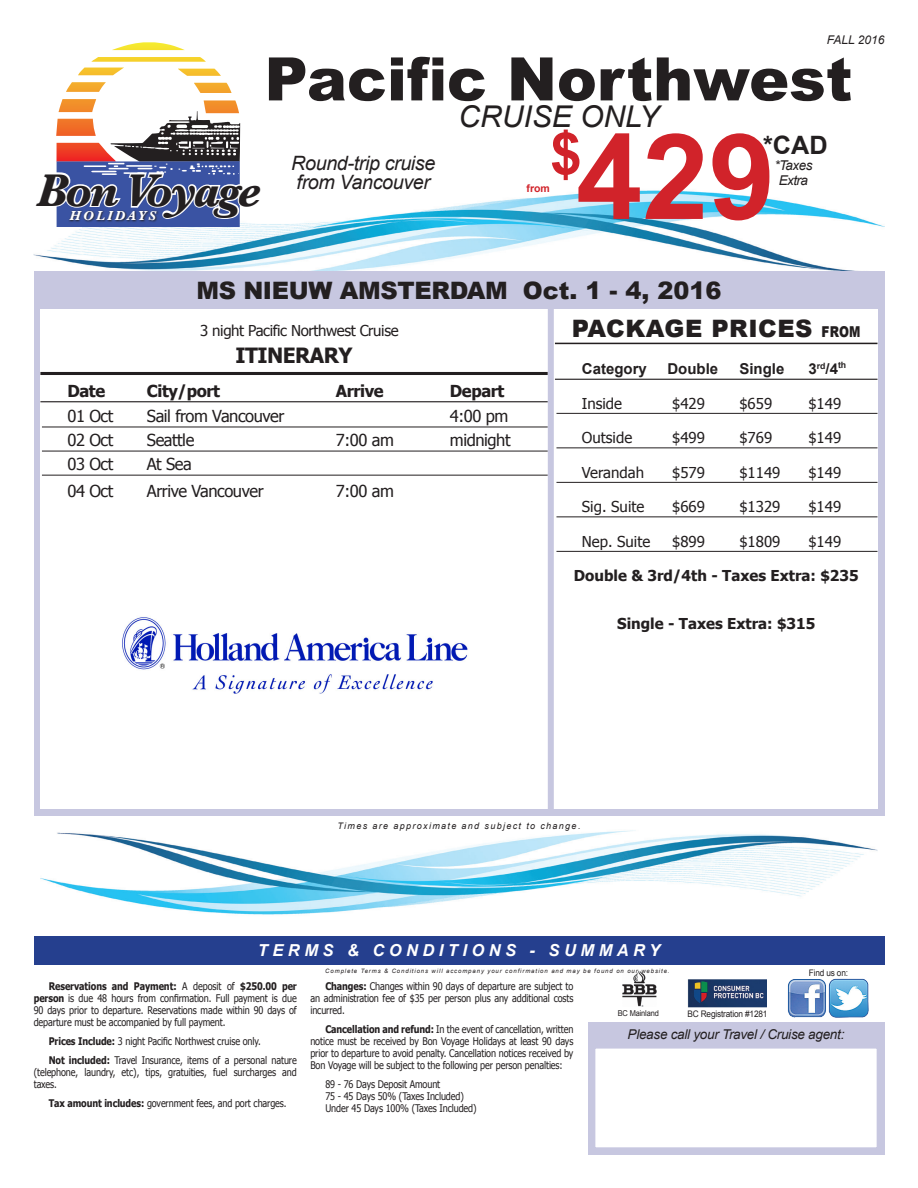
<style>
.page{position:relative;width:918px;height:1188px;background:#fff}
.page>*{position:absolute;margin:0;border:0;box-sizing:border-box;transform-origin:0 0}
.t1{font:700 119.1px "Arial";color:#d1232a}
.t2{font:900 60px "Arial";color:#231f20}
.t3{font:italic 700 48px "Baskerville";letter-spacing:-.06em;color:#231f20}
.t4{font:italic 30px "Arial";color:#231f20}
.t5{font:700 25.35px "Arial";color:#231f20}
.t6{font:900 24px "Arial";color:#231f20}
.t7{font:900 24px "Arial";letter-spacing:.02em;color:#231f20}
.t8{font:700 21px "Tahoma";letter-spacing:-.025em;color:#231f20}
.t9{font:italic 19.8px/19.2px "Arial";letter-spacing:-.02em;color:#231f20}
.t10{font:16.5px "Tahoma";letter-spacing:-.025em;color:#231f20}
.t11{font:700 16.5px "Tahoma";letter-spacing:-.025em;color:#231f20}
.t12{font:italic 700 16.5px "Arial";letter-spacing:.27em;color:#fff}
.t13{font:15px "Tahoma";color:#231f20}
.t14{font:700 15px "Tahoma";color:#231f20}
.t15{font:15px "Tahoma";letter-spacing:-.025em;color:#231f20}
.t16{font:700 15px "Arial";color:#231f20}
.t17{font:italic 700 13.65px "Baskerville";letter-spacing:.17em;color:#fff}
.t18{font:italic 13.5px "Arial";letter-spacing:-.02em;color:#231f20}
.t19{font:italic 12px "Arial";color:#231f20}
.t20{font:10.5px/12px "Tahoma";letter-spacing:-.01em;color:#231f20;text-align:justify;scale:.86 1}
.t21{font:700 10.5px "Arial";color:#d1232a}
.t22{font:italic 9px "Arial";letter-spacing:.15em;color:#231f20}
.t23{font:9px "Arial";letter-spacing:-.02em;color:#231f20;scale:.92 1}
.t24{font:700 8.7px "Arial";color:#231f20}
.t25{font:8.1px "Arial";letter-spacing:-.02em;color:#231f20;scale:.92 1}
.t26{font:italic 6px "Arial";letter-spacing:.15em;color:#231f20}
.s1{font-size:15px}
.s2{font-weight:700}
</style>
<div class="page">
<img style="left:34px;top:190px;width:851px;height:82px">
<svg style="left:34px;top:42px;width:231px;height:185px"></svg>
<div style="left:34px;top:936px;width:426px;height:28px;background:#253f8e"></div>
<div style="left:458px;top:936px;width:427px;height:28px;background:#253f8e"></div>
<div style="left:588px;top:1023px;width:297px;height:132px;background:#c7c7e0"></div>
<div style="left:589px;top:1043px;width:294px;height:110px;background:#fff;border:6px solid #c7c7e0"></div>
<img style="left:688px;top:979px;width:79px;height:28px">
<img style="left:622px;top:970px;width:35px;height:37px">
<img style="left:787px;top:978px;width:82px;height:40px">
<div style="left:34px;top:272px;width:851px;height:544px;background:#c7c7e0"></div>
<div style="left:41px;top:310px;width:837px;height:499px;background:#fff"></div>
<hr style="left:40px;top:372px;width:508px;height:3px;background:#231f20">
<hr style="left:40px;top:401px;width:508px;height:1px;background:#231f20">
<hr style="left:42px;top:427px;width:506px;height:1px;background:#231f20">
<hr style="left:42px;top:451px;width:506px;height:1px;background:#231f20">
<hr style="left:42px;top:475px;width:506px;height:1px;background:#231f20">
<hr style="left:555px;top:343px;width:323px;height:1px;background:#231f20">
<hr style="left:555px;top:379px;width:323px;height:1px;background:#231f20">
<hr style="left:556px;top:413px;width:321px;height:1px;background:#231f20">
<hr style="left:556px;top:448px;width:321px;height:1px;background:#231f20">
<hr style="left:556px;top:482px;width:321px;height:1px;background:#231f20">
<hr style="left:556px;top:517px;width:321px;height:1px;background:#231f20">
<hr style="left:556px;top:551px;width:321px;height:1px;background:#231f20">
<img style="left:41px;top:830px;width:836px;height:85px">
<div style="left:548px;top:306px;width:6px;height:507px;background:#c7c7e0"></div>
<img style="left:122px;top:617px;width:346px;height:77px">
<p class="t3" style="left:36px;top:162px;width:226px">Bon Voyage</p>
<p class="t17" style="left:70px;top:208px;width:88px">HOLIDAYS</p>
<p class="t19" style="left:827px;top:32px;width:59px">FALL 2016</p>
<p class="t2" style="left:265px;top:35px;width:589px">Pacific Northwest</p>
<p class="t4" style="left:458px;top:97px;width:202px">CRUISE ONLY</p>
<p class="t1" style="left:550px;top:98px;width:227px"><sup>$</sup>429</p>
<p class="t5" style="left:763px;top:128px;width:66px">*CAD</p>
<p class="t18" style="left:774px;top:156px;width:40px">*Taxes</p>
<p class="t18" style="left:779px;top:171px;width:31px">Extra</p>
<p class="t9" style="left:291px;top:154px;width:146px">Round-trip cruise from Vancouver</p>
<p class="t21" style="left:527px;top:181px;width:25px">from</p>
<p class="t6" style="left:196px;top:273px;width:527px">MS NIEUW AMSTERDAM Oct. 1 - 4, 2016</p>
<p class="t15" style="left:200px;top:320px;width:200px">3 night Pacific Northwest Cruise</p>
<p class="t8" style="left:236px;top:340px;width:118px">ITINERARY</p>
<p class="t7" style="left:572px;top:311px;width:290px">PACKAGE PRICES <span class="s1">FROM</span></p>
<p class="t16" style="left:582px;top:359px;width:67px">Category</p>
<p class="t16" style="left:667px;top:359px;width:52px">Double</p>
<p class="t16" style="left:739px;top:359px;width:47px">Single</p>
<p class="t24" style="left:808px;top:359px;width:39px"><span class="s1">3</span>rd<span class="s1">/4</span>th</p>
<p class="t13" style="left:582px;top:393px;width:42px">Inside</p>
<p class="t13" style="left:672px;top:393px;width:34px">$429</p>
<p class="t13" style="left:739px;top:393px;width:34px">$659</p>
<p class="t13" style="left:808px;top:393px;width:34px">$149</p>
<p class="t13" style="left:582px;top:428px;width:52px">Outside</p>
<p class="t13" style="left:672px;top:428px;width:34px">$499</p>
<p class="t13" style="left:739px;top:428px;width:34px">$769</p>
<p class="t13" style="left:808px;top:428px;width:34px">$149</p>
<p class="t13" style="left:582px;top:462px;width:64px">Verandah</p>
<p class="t13" style="left:672px;top:462px;width:34px">$579</p>
<p class="t13" style="left:739px;top:462px;width:42px">$1149</p>
<p class="t13" style="left:808px;top:462px;width:34px">$149</p>
<p class="t13" style="left:582px;top:497px;width:64px">Sig. Suite</p>
<p class="t13" style="left:672px;top:497px;width:34px">$669</p>
<p class="t13" style="left:739px;top:497px;width:42px">$1329</p>
<p class="t13" style="left:808px;top:497px;width:34px">$149</p>
<p class="t13" style="left:582px;top:531px;width:70px">Nep. Suite</p>
<p class="t13" style="left:672px;top:531px;width:34px">$899</p>
<p class="t13" style="left:739px;top:531px;width:42px">$1809</p>
<p class="t13" style="left:808px;top:531px;width:34px">$149</p>
<p class="t14" style="left:574px;top:565px;width:286px">Double &amp; 3rd/4th - Taxes Extra: $235</p>
<p class="t14" style="left:617px;top:613px;width:200px">Single - Taxes Extra: $315</p>
<p class="t11" style="left:67px;top:379px;width:39px">Date</p>
<p class="t11" style="left:147px;top:379px;width:75px">City/port</p>
<p class="t11" style="left:336px;top:379px;width:49px">Arrive</p>
<p class="t11" style="left:450px;top:379px;width:56px">Depart</p>
<p class="t10" style="left:67px;top:405px;width:47px">01 Oct</p>
<p class="t10" style="left:147px;top:405px;width:139px">Sail from Vancouver</p>
<p class="t10" style="left:450px;top:405px;width:60px">4:00 pm</p>
<p class="t10" style="left:67px;top:429px;width:47px">02 Oct</p>
<p class="t10" style="left:147px;top:429px;width:49px">Seattle</p>
<p class="t10" style="left:336px;top:429px;width:60px">7:00 am</p>
<p class="t10" style="left:450px;top:429px;width:62px">midnight</p>
<p class="t10" style="left:67px;top:453px;width:47px">03 Oct</p>
<p class="t10" style="left:147px;top:453px;width:46px">At Sea</p>
<p class="t10" style="left:67px;top:480px;width:47px">04 Oct</p>
<p class="t10" style="left:147px;top:480px;width:118px">Arrive Vancouver</p>
<p class="t10" style="left:336px;top:480px;width:60px">7:00 am</p>
<p class="t22" style="left:337px;top:820px;width:245px">Times are approximate and subject to change.</p>
<p class="t12" style="left:258px;top:939px;width:404px">TERMS &amp; CONDITIONS - SUMMARY</p>
<p class="t26" style="left:325px;top:967px;width:346px">Complete Terms &amp; Conditions will accompany your confirmation and may be found on our website.</p>
<p class="t23" style="left:809px;top:967px;width:44px">Find us on:</p>
<p class="t20" style="left:34px;top:980px;width:307px;text-indent:15px"><span class="s2">Reservations and Payment:</span> A deposit of <span class="s2">$250.00 per person</span> is due 48 hours from confirmation. Full payment is due 90 days prior to departure. Reservations made within 90 days of departure must be accompanied by full payment.</p>
<p class="t20" style="left:49px;top:1035px;width:248px"><span class="s2">Prices Include:</span> 3 night Pacific Northwest cruise only.</p>
<p class="t20" style="left:34px;top:1054px;width:307px;text-indent:15px"><span class="s2">Not included:</span> Travel Insurance, items of a personal nature (telephone, laundry, etc), tips, gratuities, fuel surcharges and taxes.</p>
<p class="t20" style="left:49px;top:1096px;width:278px"><span class="s2">Tax amount includes:</span> government fees, and port charges.</p>
<p class="t20" style="left:310px;top:980px;width:307px;text-indent:15px"><span class="s2">Changes:</span> Changes within 90 days of departure are subject to an administration fee of $35 per person plus any additional costs incurred.</p>
<p class="t20" style="left:310px;top:1023px;width:307px;text-indent:15px"><span class="s2">Cancellation and refund:</span> In the event of cancellation, written notice must be received by Bon Voyage Holidays at least 90 days prior to departure to avoid penalty. Cancellation notices received by Bon Voyage will be subject to the following per person penalties:</p>
<p class="t20" style="left:325px;top:1078px;width:177px;text-align:left">89 - 76 Days Deposit Amount<br>75 - 45 Days 50% (Taxes Included)<br>Under 45 Days 100% (Taxes Included)</p>
<p class="t25" style="left:618px;top:1008px;width:46px">BC Mainland</p>
<p class="t23" style="left:688px;top:1008px;width:88px">BC Registration #1281</p>
<p class="t18" style="left:628px;top:1025px;width:218px">Please call your Travel / Cruise agent:</p>
</div>
